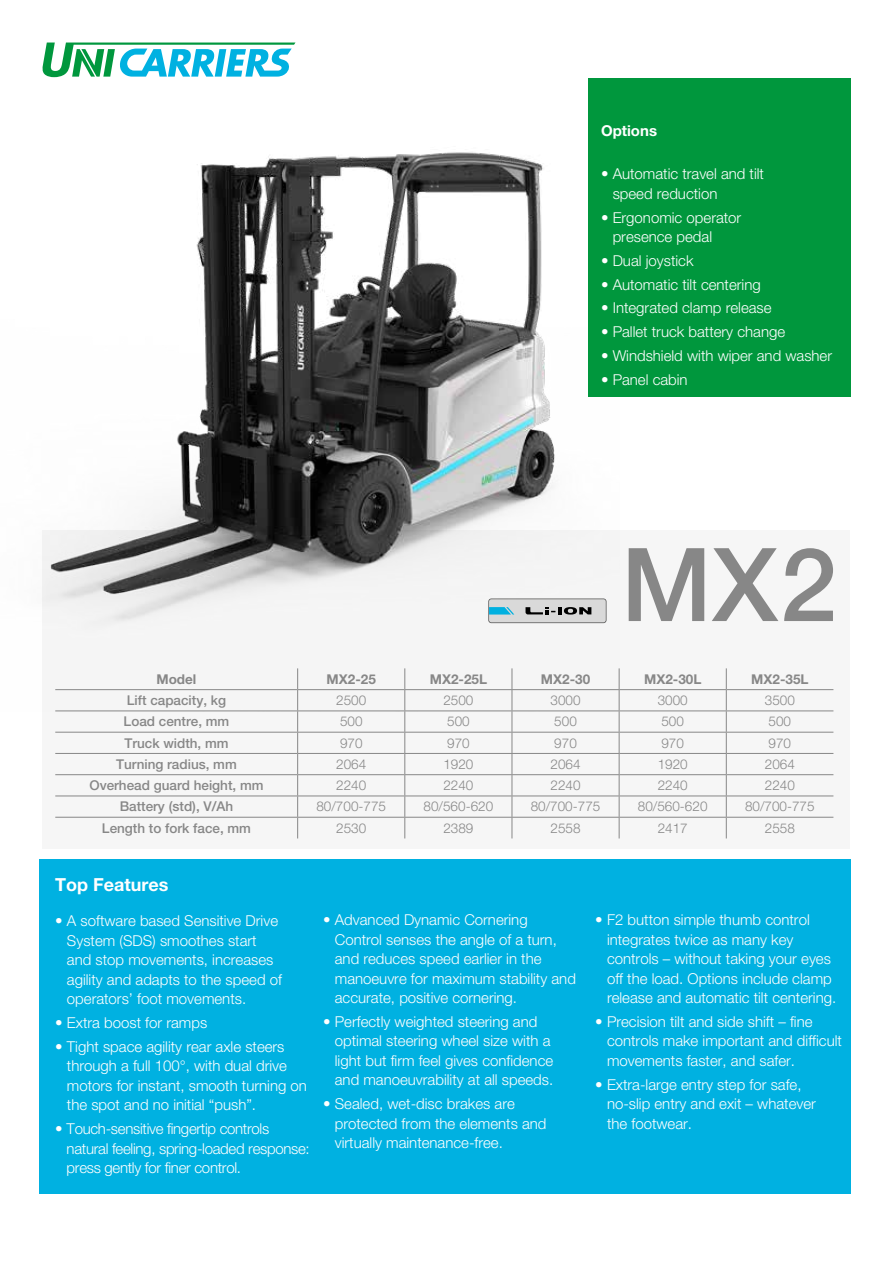
<style>
.page{position:relative;width:893px;height:1263px;background:#fff}
.page>*{position:absolute;margin:0;border:0;box-sizing:border-box;transform-origin:0 0}
.t1{font:500 102px "Helvetica Neue LT Pro";color:#878787}
.t2{font:700 18px "Helvetica Neue LT Pro";color:#fff}
.t3{font:300 15px/19.5px "Helvetica Neue LT Pro";color:#fff}
.t4{font:300 15px/19.5px "Helvetica Neue LT Pro";letter-spacing:-.02em;color:#fff}
.t5{font:700 15px "Helvetica Neue LT Pro";color:#fff}
.t6{font:300 13.5px "Helvetica Neue LT Pro";color:#878787}
.t7{font:500 13.5px "Helvetica Neue LT Pro";color:#878787}
.t8{font:700 13.5px "Helvetica Neue LT Pro";color:#878787}
</style>
<div class="page">
<div style="left:43px;top:530px;width:807px;height:319px;background:#f6f6f6"></div>
<div style="left:39px;top:859px;width:811px;height:334px;background:#00b1e1"></div>
<img style="left:42px;top:77px;width:577px;height:633px">
<hr style="left:55px;top:689px;width:243px;height:1px;background:#878787">
<hr style="left:298px;top:689px;width:107px;height:1px;background:#878787">
<hr style="left:405px;top:689px;width:107px;height:1px;background:#878787">
<hr style="left:512px;top:689px;width:107px;height:1px;background:#878787">
<hr style="left:619px;top:689px;width:107px;height:1px;background:#878787">
<hr style="left:726px;top:689px;width:107px;height:1px;background:#878787">
<hr style="left:55px;top:710px;width:243px;height:1px;background:#878787">
<hr style="left:298px;top:710px;width:107px;height:1px;background:#878787">
<hr style="left:405px;top:710px;width:107px;height:1px;background:#878787">
<hr style="left:512px;top:710px;width:107px;height:1px;background:#878787">
<hr style="left:619px;top:710px;width:107px;height:1px;background:#878787">
<hr style="left:726px;top:710px;width:107px;height:1px;background:#878787">
<hr style="left:55px;top:732px;width:243px;height:1px;background:#878787">
<hr style="left:298px;top:732px;width:107px;height:1px;background:#878787">
<hr style="left:405px;top:732px;width:107px;height:1px;background:#878787">
<hr style="left:512px;top:732px;width:107px;height:1px;background:#878787">
<hr style="left:619px;top:732px;width:107px;height:1px;background:#878787">
<hr style="left:726px;top:732px;width:107px;height:1px;background:#878787">
<svg style="left:297px;top:668px;width:1px;height:170px"></svg>
<svg style="left:404px;top:668px;width:1px;height:170px"></svg>
<svg style="left:512px;top:668px;width:1px;height:170px"></svg>
<svg style="left:619px;top:668px;width:1px;height:170px"></svg>
<hr style="left:55px;top:753px;width:243px;height:1px;background:#878787">
<hr style="left:298px;top:753px;width:107px;height:1px;background:#878787">
<hr style="left:405px;top:753px;width:107px;height:1px;background:#878787">
<hr style="left:512px;top:753px;width:107px;height:1px;background:#878787">
<hr style="left:619px;top:753px;width:107px;height:1px;background:#878787">
<hr style="left:726px;top:753px;width:107px;height:1px;background:#878787">
<hr style="left:55px;top:774px;width:243px;height:1px;background:#878787">
<hr style="left:298px;top:774px;width:107px;height:1px;background:#878787">
<hr style="left:405px;top:774px;width:107px;height:1px;background:#878787">
<hr style="left:512px;top:774px;width:107px;height:1px;background:#878787">
<hr style="left:619px;top:774px;width:107px;height:1px;background:#878787">
<hr style="left:726px;top:774px;width:107px;height:1px;background:#878787">
<hr style="left:55px;top:795px;width:243px;height:1px;background:#878787">
<hr style="left:298px;top:795px;width:107px;height:1px;background:#878787">
<hr style="left:405px;top:795px;width:107px;height:1px;background:#878787">
<hr style="left:512px;top:795px;width:107px;height:1px;background:#878787">
<hr style="left:619px;top:795px;width:107px;height:1px;background:#878787">
<hr style="left:726px;top:795px;width:107px;height:1px;background:#878787">
<hr style="left:55px;top:817px;width:243px;height:1px;background:#878787">
<hr style="left:298px;top:817px;width:107px;height:1px;background:#878787">
<hr style="left:405px;top:817px;width:107px;height:1px;background:#878787">
<hr style="left:512px;top:817px;width:107px;height:1px;background:#878787">
<hr style="left:619px;top:817px;width:107px;height:1px;background:#878787">
<hr style="left:726px;top:817px;width:107px;height:1px;background:#878787">
<svg style="left:726px;top:668px;width:1px;height:170px"></svg>
<div style="left:588px;top:78px;width:262px;height:319px;background:#00973d"></div>
<svg style="left:42px;top:43px;width:253px;height:34px"></svg>
<p class="t5" style="left:601px;top:121px;width:58px">Options</p>
<p class="t3" style="left:613px;top:164px;width:153px;text-indent:-12px">• Automatic travel and tilt speed reduction</p>
<p class="t3" style="left:613px;top:207px;width:130px;text-indent:-12px">• Ergonomic operator presence pedal</p>
<p class="t3" style="left:601px;top:250px;width:94px">• Dual joystick</p>
<p class="t3" style="left:601px;top:274px;width:161px">• Automatic tilt centering</p>
<p class="t3" style="left:601px;top:298px;width:172px">• Integrated clamp release</p>
<p class="t3" style="left:601px;top:322px;width:186px">• Pallet truck battery change</p>
<p class="t3" style="left:601px;top:345px;width:233px">• Windshield with wiper and washer</p>
<p class="t3" style="left:601px;top:369px;width:88px">• Panel cabin</p>
<h1 class="t1" style="left:621px;top:524px;width:217px">MX2</h1>
<p class="t8" style="left:156px;top:671px;width:41px">Model</p>
<p class="t8" style="left:327px;top:671px;width:51px">MX2-25</p>
<p class="t8" style="left:430px;top:671px;width:59px">MX2-25L</p>
<p class="t8" style="left:541px;top:671px;width:51px">MX2-30</p>
<p class="t8" style="left:644px;top:671px;width:59px">MX2-30L</p>
<p class="t8" style="left:751px;top:671px;width:59px">MX2-35L</p>
<p class="t7" style="left:127px;top:692px;width:101px">Lift capacity, kg</p>
<p class="t6" style="left:336px;top:692px;width:32px">2500</p>
<p class="t6" style="left:443px;top:692px;width:32px">2500</p>
<p class="t6" style="left:551px;top:692px;width:32px">3000</p>
<p class="t6" style="left:658px;top:692px;width:32px">3000</p>
<p class="t6" style="left:765px;top:692px;width:32px">3500</p>
<p class="t7" style="left:124px;top:713px;width:107px">Load centre, mm</p>
<p class="t6" style="left:340px;top:713px;width:24px">500</p>
<p class="t6" style="left:447px;top:713px;width:24px">500</p>
<p class="t6" style="left:554px;top:713px;width:24px">500</p>
<p class="t6" style="left:661px;top:713px;width:24px">500</p>
<p class="t6" style="left:769px;top:713px;width:24px">500</p>
<p class="t7" style="left:124px;top:735px;width:106px">Truck width, mm</p>
<p class="t6" style="left:340px;top:734px;width:24px">970</p>
<p class="t6" style="left:447px;top:734px;width:24px">970</p>
<p class="t6" style="left:554px;top:734px;width:24px">970</p>
<p class="t6" style="left:661px;top:734px;width:24px">970</p>
<p class="t6" style="left:769px;top:734px;width:24px">970</p>
<p class="t7" style="left:116px;top:756px;width:122px">Turning radius, mm</p>
<p class="t6" style="left:336px;top:756px;width:32px">2064</p>
<p class="t6" style="left:443px;top:756px;width:32px">1920</p>
<p class="t6" style="left:551px;top:756px;width:32px">2064</p>
<p class="t6" style="left:658px;top:756px;width:32px">1920</p>
<p class="t6" style="left:765px;top:756px;width:32px">2064</p>
<p class="t7" style="left:89px;top:777px;width:176px">Overhead guard height, mm</p>
<p class="t6" style="left:336px;top:777px;width:32px">2240</p>
<p class="t6" style="left:443px;top:777px;width:32px">2240</p>
<p class="t6" style="left:551px;top:777px;width:32px">2240</p>
<p class="t6" style="left:658px;top:777px;width:32px">2240</p>
<p class="t6" style="left:765px;top:777px;width:32px">2240</p>
<p class="t7" style="left:120px;top:798px;width:115px">Battery (std), V/Ah</p>
<p class="t6" style="left:316px;top:798px;width:71px">80/700-775</p>
<p class="t6" style="left:424px;top:798px;width:71px">80/560-620</p>
<p class="t6" style="left:531px;top:798px;width:71px">80/700-775</p>
<p class="t6" style="left:638px;top:798px;width:71px">80/560-620</p>
<p class="t6" style="left:745px;top:798px;width:71px">80/700-775</p>
<p class="t7" style="left:102px;top:820px;width:151px">Length to fork face, mm</p>
<p class="t6" style="left:336px;top:820px;width:32px">2530</p>
<p class="t6" style="left:443px;top:820px;width:32px">2389</p>
<p class="t6" style="left:551px;top:820px;width:32px">2558</p>
<p class="t6" style="left:658px;top:820px;width:32px">2417</p>
<p class="t6" style="left:765px;top:820px;width:32px">2558</p>
<p class="t2" style="left:55px;top:874px;width:115px">Top Features</p>
<p class="t3" style="left:67px;top:911px;width:217px;text-indent:-12px">• A software based Sensitive Drive<br>System (SDS) smoothes start and stop movements, increases agility and adapts to the speed of operators’ foot movements.</p>
<p class="t3" style="left:55px;top:1013px;width:153px">• Extra boost for ramps</p>
<p class="t3" style="left:67px;top:1036px;width:242px;text-indent:-12px">• Tight space agility rear axle steers through a full 100°, with dual drive motors for instant, smooth turning on the spot and no initial “push”.</p>
<p class="t4" style="left:67px;top:1118px;width:245px;text-indent:-11px">• Touch-sensitive fingertip controls natural feeling, spring-loaded response: press gently for finer control.</p>
<p class="t3" style="left:335px;top:910px;width:243px;text-indent:-12px">• Advanced Dynamic Cornering<br>Control senses the angle of a turn, and reduces speed earlier in the manoeuvre for maximum stability and accurate, positive cornering.</p>
<p class="t3" style="left:335px;top:1011px;width:220px;text-indent:-12px">• Perfectly weighted steering and optimal steering wheel size with a light but firm feel gives confidence and manoeuvrability at all speeds.</p>
<p class="t3" style="left:335px;top:1094px;width:213px;text-indent:-12px">• Sealed, wet-disc brakes are protected from the elements and virtually maintenance-free.</p>
<p class="t3" style="left:607px;top:910px;width:231px;text-indent:-12px">• F2 button simple thumb control integrates twice as many key controls – without taking your eyes off the load. Options include clamp release and automatic tilt centering.</p>
<p class="t3" style="left:607px;top:1011px;width:236px;text-indent:-12px">• Precision tilt and side shift – fine controls make important and difficult movements faster, and safer.</p>
<p class="t3" style="left:607px;top:1074px;width:210px;text-indent:-12px">• Extra-large entry step for safe, no-slip entry and exit – whatever the footwear.</p>
</div>
